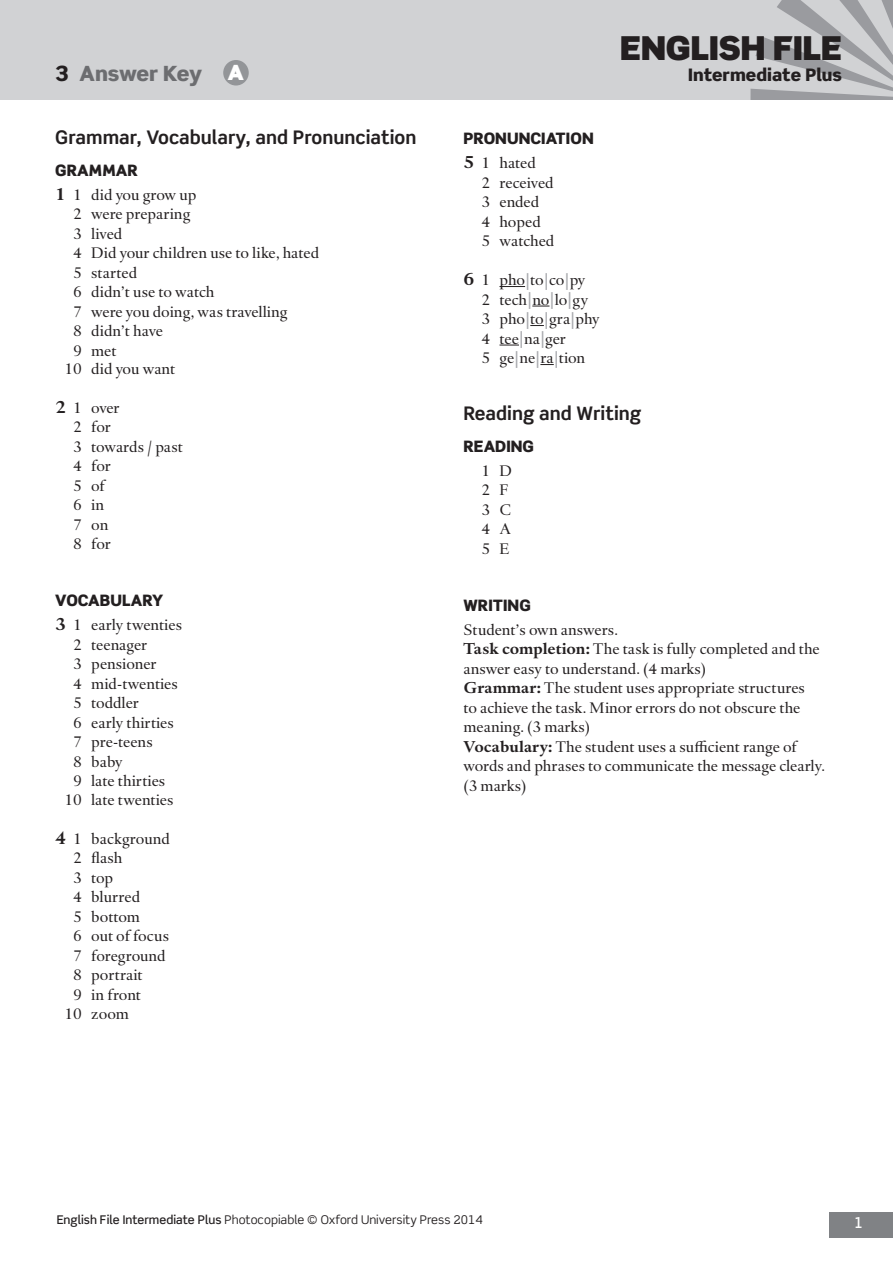
<style>
.page{position:relative;width:893px;height:1263px;background:#fff}
.page>*{position:absolute;margin:0;border:0;box-sizing:border-box;transform-origin:0 0}
.t1{font:900 33px "Scene Std";color:#231f20}
.t2{font:900 21px "Scene Std";letter-spacing:-.02em;color:#6c6d70}
.T_Ans_A_Head{font:700 18.75px "Scene Std";color:#231f20}
.t3{font:900 17.25px "Scene Std";color:#231f20}
.T_Ans_Num_List{font:15.75px "Haarlemmer MT Std";letter-spacing:-.005em;color:#231f20}
.T_Ans_Text{font:15.75px/19.5px "Haarlemmer MT Std";color:#231f20}
.T_Ans_Num_List_1st{font:15.75px "Haarlemmer MT Std";letter-spacing:-.005em;color:#231f20}
.T_Ans_B_Head{font:900 15.75px "Scene Std";letter-spacing:.005em;color:#231f20}
.T_Ans_Num_List__10{font:15.75px "Haarlemmer MT Std";letter-spacing:-.005em;color:#231f20}
.t4{font:500 15px "Scene Std";color:#fff}
.t5{font:12px "Scene Std";color:#231f20}
.s1{color:#231f20}
.s2{color:#fff}
.s3{font-weight:700;font-size:17.25px}
.s4{font-family:"Scene Std";font-size:18px;color:#a8a9ad}
.s5{font-weight:700}
.s6{font-weight:500}
</style>
<div class="page">
<div style="left:0;top:0;width:893px;height:100px;background:#d1d2d4"></div>
<div style="left:829px;top:1212px;width:64px;height:25px;background:#808285"></div>
<svg style="left:750px;top:0;width:143px;height:100px"></svg>
<div style="left:223px;top:60px;width:26px;height:26px;background:#939598;border-radius:50%"></div>
<svg style="left:499px;top:286px;width:26px;height:1px"></svg>
<svg style="left:532px;top:306px;width:17px;height:1px"></svg>
<svg style="left:530px;top:325px;width:14px;height:1px"></svg>
<svg style="left:499px;top:345px;width:20px;height:1px"></svg>
<svg style="left:540px;top:364px;width:14px;height:1px"></svg>
<p class="t2" style="left:55px;top:60px;width:190px"><span class="s1">3</span> Answer Key <span class="s2">A</span></p>
<p class="T_Ans_A_Head" style="left:55px;top:126px;width:363px">Grammar, Vocabulary, and Pronunciation</p>
<p class="T_Ans_B_Head" style="left:55px;top:160px;width:84px">GRAMMAR</p>
<p class="T_Ans_Num_List_1st" style="left:55px;top:185px;width:143px"><span class="s3">1</span> 1 did you grow up</p>
<p class="T_Ans_Num_List" style="left:73px;top:205px;width:119px">2 were preparing</p>
<p class="T_Ans_Num_List" style="left:73px;top:224px;width:51px">3 lived</p>
<p class="T_Ans_Num_List" style="left:73px;top:244px;width:247px">4 Did your children use to like, hated</p>
<p class="T_Ans_Num_List" style="left:73px;top:263px;width:65px">5 started</p>
<p class="T_Ans_Num_List" style="left:73px;top:283px;width:143px">6 didn’t use to watch</p>
<p class="T_Ans_Num_List" style="left:73px;top:302px;width:216px">7 were you doing, was travelling</p>
<p class="T_Ans_Num_List" style="left:73px;top:322px;width:91px">8 didn’t have</p>
<p class="T_Ans_Num_List" style="left:73px;top:341px;width:45px">9 met</p>
<p class="T_Ans_Num_List__10" style="left:64px;top:360px;width:112px">10 did you want</p>
<p class="T_Ans_Num_List_1st" style="left:55px;top:398px;width:66px"><span class="s3">2</span> 1 over</p>
<p class="T_Ans_Num_List" style="left:73px;top:418px;width:39px">2 for</p>
<p class="T_Ans_Num_List" style="left:73px;top:437px;width:111px">3 towards / past</p>
<p class="T_Ans_Num_List" style="left:73px;top:457px;width:39px">4 for</p>
<p class="T_Ans_Num_List" style="left:73px;top:476px;width:33px">5 of</p>
<p class="T_Ans_Num_List" style="left:73px;top:496px;width:32px">6 in</p>
<p class="T_Ans_Num_List" style="left:73px;top:515px;width:37px">7 on</p>
<p class="T_Ans_Num_List" style="left:73px;top:535px;width:39px">8 for</p>
<p class="T_Ans_B_Head" style="left:55px;top:590px;width:110px">VOCABULARY</p>
<p class="T_Ans_Num_List_1st" style="left:55px;top:616px;width:128px"><span class="s3">3</span> 1 early twenties</p>
<p class="T_Ans_Num_List" style="left:73px;top:635px;width:76px">2 teenager</p>
<p class="T_Ans_Num_List" style="left:73px;top:655px;width:85px">3 pensioner</p>
<p class="T_Ans_Num_List" style="left:73px;top:674px;width:106px">4 mid-twenties</p>
<p class="T_Ans_Num_List" style="left:73px;top:694px;width:67px">5 toddler</p>
<p class="T_Ans_Num_List" style="left:73px;top:713px;width:102px">6 early thirties</p>
<p class="T_Ans_Num_List" style="left:73px;top:733px;width:81px">7 pre-teens</p>
<p class="T_Ans_Num_List" style="left:73px;top:752px;width:51px">8 baby</p>
<p class="T_Ans_Num_List" style="left:73px;top:772px;width:93px">9 late thirties</p>
<p class="T_Ans_Num_List__10" style="left:64px;top:791px;width:111px">10 late twenties</p>
<p class="T_Ans_Num_List_1st" style="left:55px;top:829px;width:116px"><span class="s3">4</span> 1 background</p>
<p class="T_Ans_Num_List" style="left:73px;top:849px;width:51px">2 flash</p>
<p class="T_Ans_Num_List" style="left:73px;top:868px;width:42px">3 top</p>
<p class="T_Ans_Num_List" style="left:73px;top:888px;width:68px">4 blurred</p>
<p class="T_Ans_Num_List" style="left:73px;top:907px;width:68px">5 bottom</p>
<p class="T_Ans_Num_List" style="left:73px;top:927px;width:97px">6 out of focus</p>
<p class="T_Ans_Num_List" style="left:73px;top:946px;width:94px">7 foreground</p>
<p class="T_Ans_Num_List" style="left:73px;top:966px;width:71px">8 portrait</p>
<p class="T_Ans_Num_List" style="left:73px;top:985px;width:69px">9 in front</p>
<p class="T_Ans_Num_List__10" style="left:64px;top:1004px;width:66px">10 zoom</p>
<h1 class="t1" style="left:620px;top:26px;width:223px">ENGLISH FILE</h1>
<p class="t3" style="left:688px;top:64px;width:155px">Intermediate Plus</p>
<p class="T_Ans_B_Head" style="left:463px;top:128px;width:132px">PRONUNCIATION</p>
<p class="T_Ans_Num_List_1st" style="left:463px;top:154px;width:74px"><span class="s3">5</span> 1 hated</p>
<p class="T_Ans_Num_List" style="left:481px;top:173px;width:74px">2 received</p>
<p class="T_Ans_Num_List" style="left:481px;top:193px;width:59px">3 ended</p>
<p class="T_Ans_Num_List" style="left:481px;top:212px;width:61px">4 hoped</p>
<p class="T_Ans_Num_List" style="left:481px;top:232px;width:74px">5 watched</p>
<p class="T_Ans_Num_List_1st" style="left:463px;top:271px;width:124px"><span class="s3">6</span> 1 pho<span class="s4">|</span>to<span class="s4">|</span>co<span class="s4">|</span>py</p>
<p class="T_Ans_Num_List" style="left:481px;top:290px;width:108px">2 tech<span class="s4">|</span>no<span class="s4">|</span>lo<span class="s4">|</span>gy</p>
<p class="T_Ans_Num_List" style="left:481px;top:310px;width:120px">3 pho<span class="s4">|</span>to<span class="s4">|</span>gra<span class="s4">|</span>phy</p>
<p class="T_Ans_Num_List" style="left:481px;top:329px;width:86px">4 tee<span class="s4">|</span>na<span class="s4">|</span>ger</p>
<p class="T_Ans_Num_List" style="left:481px;top:349px;width:105px">5 ge<span class="s4">|</span>ne<span class="s4">|</span>ra<span class="s4">|</span>tion</p>
<p class="T_Ans_A_Head" style="left:463px;top:402px;width:179px">Reading and Writing</p>
<p class="T_Ans_B_Head" style="left:463px;top:436px;width:72px">READING</p>
<p class="T_Ans_Num_List_1st" style="left:481px;top:461px;width:32px">1 D</p>
<p class="T_Ans_Num_List" style="left:481px;top:481px;width:28px">2 F</p>
<p class="T_Ans_Num_List" style="left:481px;top:500px;width:31px">3 C</p>
<p class="T_Ans_Num_List" style="left:481px;top:520px;width:31px">4 A</p>
<p class="T_Ans_Num_List" style="left:481px;top:539px;width:30px">5 E</p>
<p class="T_Ans_B_Head" style="left:463px;top:595px;width:69px">WRITING</p>
<p class="T_Ans_Text" style="left:463px;top:620px;width:156px">Student’s own answers.</p>
<p class="T_Ans_Text" style="left:463px;top:639px;width:358px"><span class="s5">Task completion:</span> The task is fully completed and the answer easy to understand. (4 marks)</p>
<p class="T_Ans_Text" style="left:463px;top:678px;width:343px"><span class="s5">Grammar:</span> The student uses appropriate structures to achieve the task. Minor errors do not obscure the meaning. (3 marks)</p>
<p class="T_Ans_Text" style="left:463px;top:737px;width:363px"><span class="s5">Vocabulary:</span> The student uses a sufficient range of words and phrases to communicate the message clearly. (3 marks)</p>
<p class="t5" style="left:57px;top:1212px;width:428px"><span class="s6">English File Intermediate Plus</span> Photocopiable © Oxford University Press 2014</p>
<p class="t4" style="left:854px;top:1214px;width:11px">1</p>
</div>
